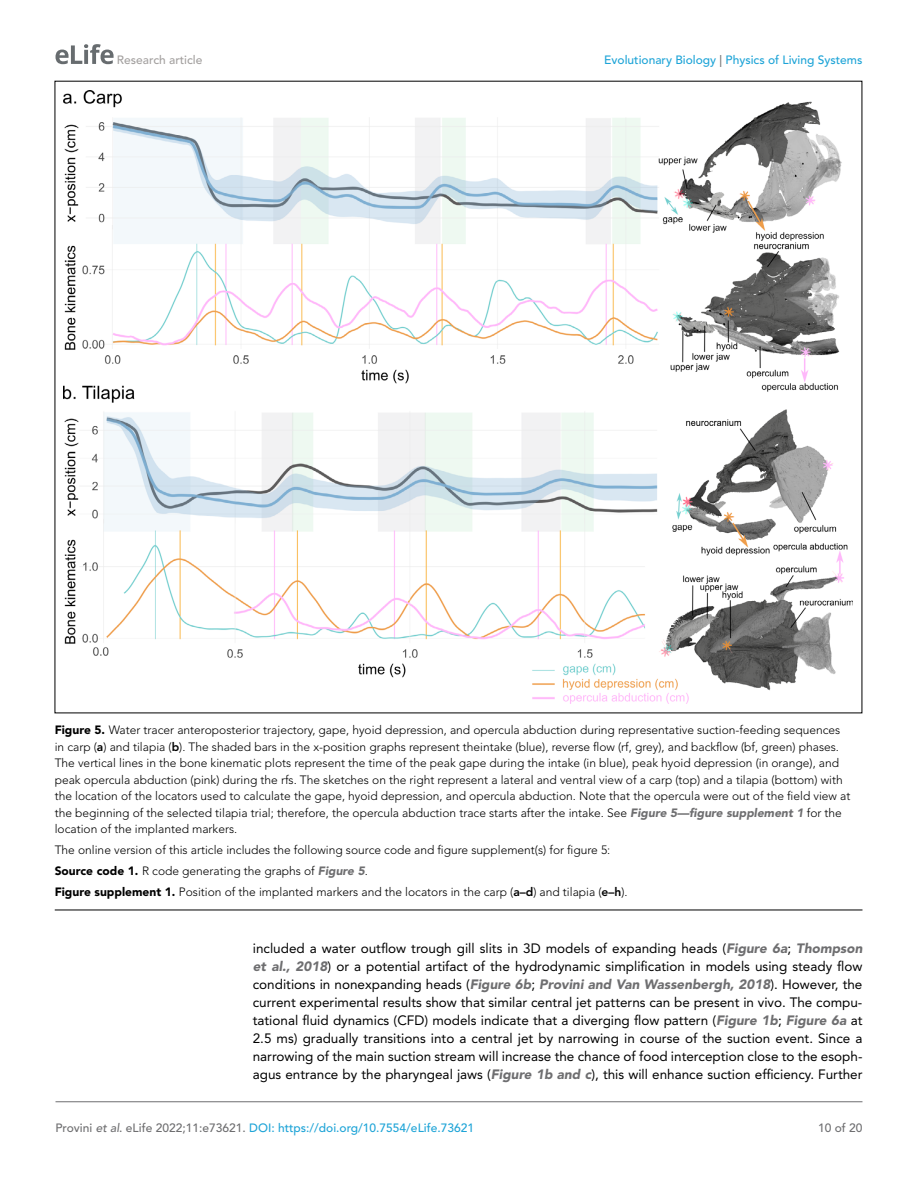
<style>
.page{position:relative;width:918px;height:1188px;background:#fff}
.page>*{position:absolute;margin:0;border:0;box-sizing:border-box;transform-origin:0 0}
.t1{font:13.5px/18px "Avenir LT Std";color:#000;text-align:justify}
.t2{font:300 12px/16.5px "Avenir LT Std";color:#000}
.t3{font:500 12px "Avenir LT Std";color:#1ea4d7}
.t4{font:500 12px "Avenir LT Std";color:#a3a09f}
.t5{font:500 12px "Avenir LT Std";color:#6e6e70}
.s1{color:#6e6e70}
.s2{font-weight:900}
.s3{font-weight:800}
.s4{font-weight:900;font-style:italic;color:#6e6e70}
.s5{font-style:italic;color:#6e6e70}
</style>
<div class="page">
<svg style="left:56px;top:44px;width:58px;height:20px"></svg>
<hr style="left:56px;top:1101px;width:806px;height:1px;background:#6e6e70">
<hr style="left:55px;top:910px;width:807px;height:1px;background:#000">
<img style="left:64px;top:90px;width:789px;height:614px">
<p class="t4" style="left:117px;top:53px;width:87px">Research article</p>
<p class="t3" style="left:604px;top:53px;width:260px">Evolutionary Biology <span class="s1">|</span> Physics of Living Systems</p>
<p class="t2" style="left:55px;top:722px;width:797px"><span class="s2">Figure 5.</span> Water tracer anteroposterior trajectory, gape, hyoid depression, and opercula abduction during representative suction-feeding sequences in carp (<span class="s3">a</span>) and tilapia (<span class="s3">b</span>). The shaded bars in the x-position graphs represent theintake (blue), reverse flow (rf, grey), and backflow (bf, green) phases.<br>The vertical lines in the bone kinematic plots represent the time of the peak gape during the intake (in blue), peak hyoid depression (in orange), and peak opercula abduction (pink) during the rfs. The sketches on the right represent a lateral and ventral view of a carp (top) and a tilapia (bottom) with the location of the locators used to calculate the gape, hyoid depression, and opercula abduction. Note that the opercula were out of the field view at the beginning of the selected tilapia trial; therefore, the opercula abduction trace starts after the intake. See <span class="s4">Figure 5—figure supplement 1</span> for the location of the implanted markers.</p>
<p class="t2" style="left:55px;top:840px;width:574px;line-height:21px">The online version of this article includes the following source code and figure supplement(s) for figure 5:<br><span class="s2">Source code 1.</span> R code generating the graphs of <span class="s4">Figure 5</span>.<br><span class="s2">Figure supplement 1.</span> Position of the implanted markers and the locators in the carp (<span class="s3">a–d</span>) and tilapia (<span class="s3">e–h</span>).</p>
<p class="t1" style="left:253px;top:940px;width:611px">included a water outflow trough gill slits in 3D models of expanding heads (<span class="s4">Figure 6a</span>; <span class="s4">Thompson et al., 2018</span>) or a potential artifact of the hydrodynamic simplification in models using steady flow conditions in nonexpanding heads (<span class="s4">Figure 6b</span>; <span class="s4">Provini and Van Wassenbergh, 2018</span>). However, the current experimental results show that similar central jet patterns can be present in vivo. The compu&shy;tational fluid dynamics (CFD) models indicate that a diverging flow pattern (<span class="s4">Figure 1b</span>; <span class="s4">Figure 6a</span> at 2.5 ms) gradually transitions into a central jet by narrowing in course of the suction event. Since a narrowing of the main suction stream will increase the chance of food interception close to the esoph&shy;agus entrance by the pharyngeal jaws (<span class="s4">Figure 1b and c</span>), this will enhance suction efficiency. Further</p>
<p class="t3" style="left:56px;top:1121px;width:420px"><span class="s1">Provini</span> <span class="s5">et al</span><span class="s1">. eLife 2022;11:e73621.</span> DOI: https://doi.org/10.7554/eLife.73621</p>
<p class="t5" style="left:818px;top:1121px;width:46px">10 of 20</p>
</div>
